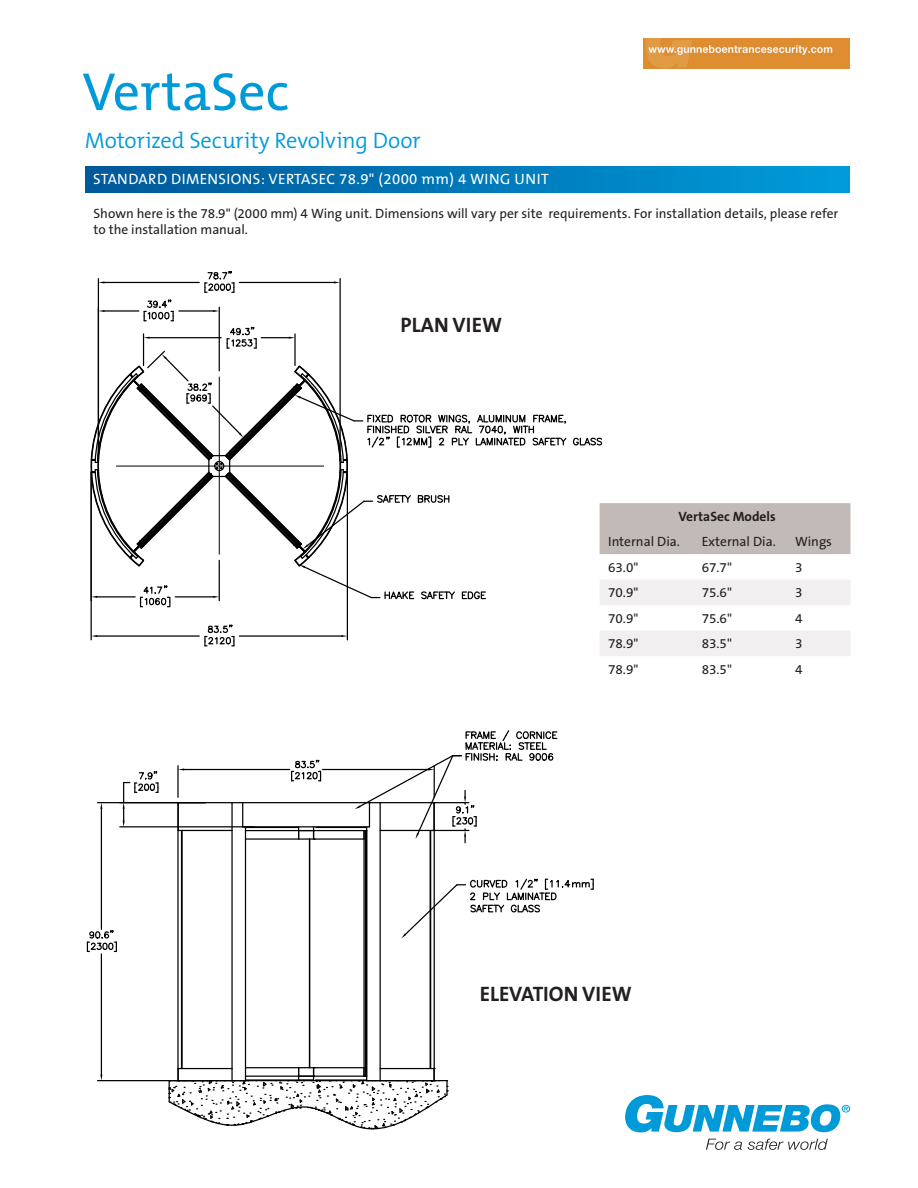
<style>
.page{position:relative;width:918px;height:1188px;background:#fff}
.page>*{position:absolute;margin:0;border:0;box-sizing:border-box;transform-origin:0 0}
.t1{font:54px "The Mix BCE W5 Pla";color:#009ad9}
.t2{font:22.5px "The Mix BCE W4 Se Lig";letter-spacing:-.01em;color:#009ad9}
.Disclaimer{font:700 21px "The Sans B7";color:#231f20}
.Heading_tabell{font:15px "The Mix BCE W5 Pla";letter-spacing:.025em;color:#fff}
.Paragraph_Style_1{font:13.5px/16.5px "The Sans BCE W5 Pla";color:#231f20}
.Disclaimer-2{font:13.5px "The Sans BCE W5 Pla";color:#231f20}
.Disclaimer-3{font:13.5px "The Sans BCE W7 Bld";color:#231f20}
.s1{font-family:"The Sans BCE W5 Pla"}
</style>
<div class="page">
<img style="left:643px;top:38px;width:207px;height:31px">
<div style="left:85px;top:167px;width:765px;height:25px;background:linear-gradient(to right,#005798,#009bda)"></div>
<svg style="left:706px;top:1139px;width:36px;height:11px"></svg>
<svg style="left:748px;top:1139px;width:80px;height:11px"></svg>
<svg style="left:625px;top:1095px;width:225px;height:37px"></svg>
<hr style="left:120px;top:826px;width:134px;height:1px;background:#000">
<svg style="left:123px;top:771px;width:36px;height:56px"></svg>
<hr style="left:98px;top:802px;width:107px;height:1px;background:#000">
<hr style="left:98px;top:1080px;width:107px;height:1px;background:#000">
<hr style="left:101px;top:809px;width:1px;height:120px;background:#000">
<hr style="left:101px;top:954px;width:1px;height:121px;background:#000">
<svg style="left:87px;top:929px;width:30px;height:23px"></svg>
<svg style="left:401px;top:877px;width:193px;height:61px"></svg>
<hr style="left:177px;top:766px;width:2px;height:31px;background:#000">
<hr style="left:184px;top:769px;width:106px;height:1px;background:#000">
<hr style="left:322px;top:769px;width:106px;height:1px;background:#000">
<svg style="left:178px;top:768px;width:6px;height:3px"></svg>
<svg style="left:291px;top:759px;width:30px;height:22px"></svg>
<hr style="left:246px;top:838px;width:53px;height:2px;background:#000">
<hr style="left:246px;top:830px;width:53px;height:1px;background:#000">
<hr style="left:246px;top:827px;width:53px;height:1px;background:#000">
<hr style="left:314px;top:838px;width:50px;height:2px;background:#000">
<hr style="left:314px;top:830px;width:50px;height:1px;background:#000">
<svg style="left:298px;top:827px;width:21px;height:13px"></svg>
<hr style="left:316px;top:827px;width:51px;height:1px;background:#000">
<hr style="left:365px;top:831px;width:1px;height:245px;background:#000">
<hr style="left:363px;top:831px;width:2px;height:245px;background:#000">
<hr style="left:309px;top:839px;width:1px;height:229px;background:#000">
<hr style="left:178px;top:830px;width:53px;height:1px;background:#000">
<hr style="left:178px;top:802px;width:53px;height:1px;background:#000">
<hr style="left:245px;top:827px;width:1px;height:254px;background:#000">
<hr style="left:177px;top:803px;width:2px;height:278px;background:#000">
<hr style="left:231px;top:803px;width:2px;height:278px;background:#000">
<svg style="left:178px;top:804px;width:1px;height:26px"></svg>
<hr style="left:181px;top:830px;width:2px;height:239px;background:#000">
<hr style="left:243px;top:826px;width:126px;height:1px;background:#000">
<hr style="left:243px;top:802px;width:126px;height:1px;background:#000">
<svg style="left:231px;top:802px;width:13px;height:29px"></svg>
<hr style="left:430px;top:830px;width:1px;height:239px;background:#000">
<svg style="left:355px;top:730px;width:200px;height:113px"></svg>
<hr style="left:366px;top:827px;width:1px;height:254px;background:#000">
<hr style="left:434px;top:803px;width:1px;height:278px;background:#000">
<hr style="left:380px;top:803px;width:1px;height:278px;background:#000">
<hr style="left:433px;top:803px;width:2px;height:27px;background:#000">
<svg style="left:168px;top:1067px;width:281px;height:63px"></svg>
<svg style="left:90px;top:271px;width:760px;height:385px"></svg>
<h1 class="t1" style="left:83px;top:57px;width:209px">VertaSec</h1>
<h2 class="t2" style="left:85px;top:126px;width:337px">Motorized Security Revolving Door</h2>
<p class="Heading_tabell" style="left:93px;top:170px;width:457px">STANDARD DIMENSIONS: VERTASEC 78.9<span class="s1">"</span> (2000 mm) 4 WING UNIT</p>
<p class="Paragraph_Style_1" style="left:94px;top:205px;width:746px">Shown here is the 78.9" (2000 mm) 4 Wing unit. Dimensions will vary per site requirements. For installation details, please refer to the installation manual.</p>
<p class="Disclaimer" style="left:401px;top:314px;width:103px">PLAN VIEW</p>
<p class="Disclaimer-3" style="left:679px;top:508px;width:99px">VertaSec Models</p>
<p class="Disclaimer-2" style="left:608px;top:533px;width:73px">Internal Dia.</p>
<p class="Disclaimer-2" style="left:702px;top:533px;width:76px">External Dia.</p>
<p class="Disclaimer-2" style="left:795px;top:533px;width:38px">Wings</p>
<p class="Disclaimer-2" style="left:608px;top:559px;width:32px">63.0"</p>
<p class="Disclaimer-2" style="left:702px;top:559px;width:32px">67.7"</p>
<p class="Disclaimer-2" style="left:795px;top:559px;width:9px">3</p>
<p class="Disclaimer-2" style="left:608px;top:584px;width:32px">70.9"</p>
<p class="Disclaimer-2" style="left:702px;top:584px;width:32px">75.6"</p>
<p class="Disclaimer-2" style="left:795px;top:584px;width:9px">3</p>
<p class="Disclaimer-2" style="left:608px;top:610px;width:32px">70.9"</p>
<p class="Disclaimer-2" style="left:702px;top:610px;width:32px">75.6"</p>
<p class="Disclaimer-2" style="left:795px;top:610px;width:9px">4</p>
<p class="Disclaimer-2" style="left:608px;top:635px;width:32px">78.9"</p>
<p class="Disclaimer-2" style="left:702px;top:635px;width:32px">83.5"</p>
<p class="Disclaimer-2" style="left:795px;top:635px;width:9px">3</p>
<p class="Disclaimer-2" style="left:608px;top:661px;width:32px">78.9"</p>
<p class="Disclaimer-2" style="left:702px;top:661px;width:32px">83.5"</p>
<p class="Disclaimer-2" style="left:795px;top:661px;width:9px">4</p>
<p class="Disclaimer" style="left:480px;top:983px;width:153px">ELEVATION VIEW</p>
</div>
